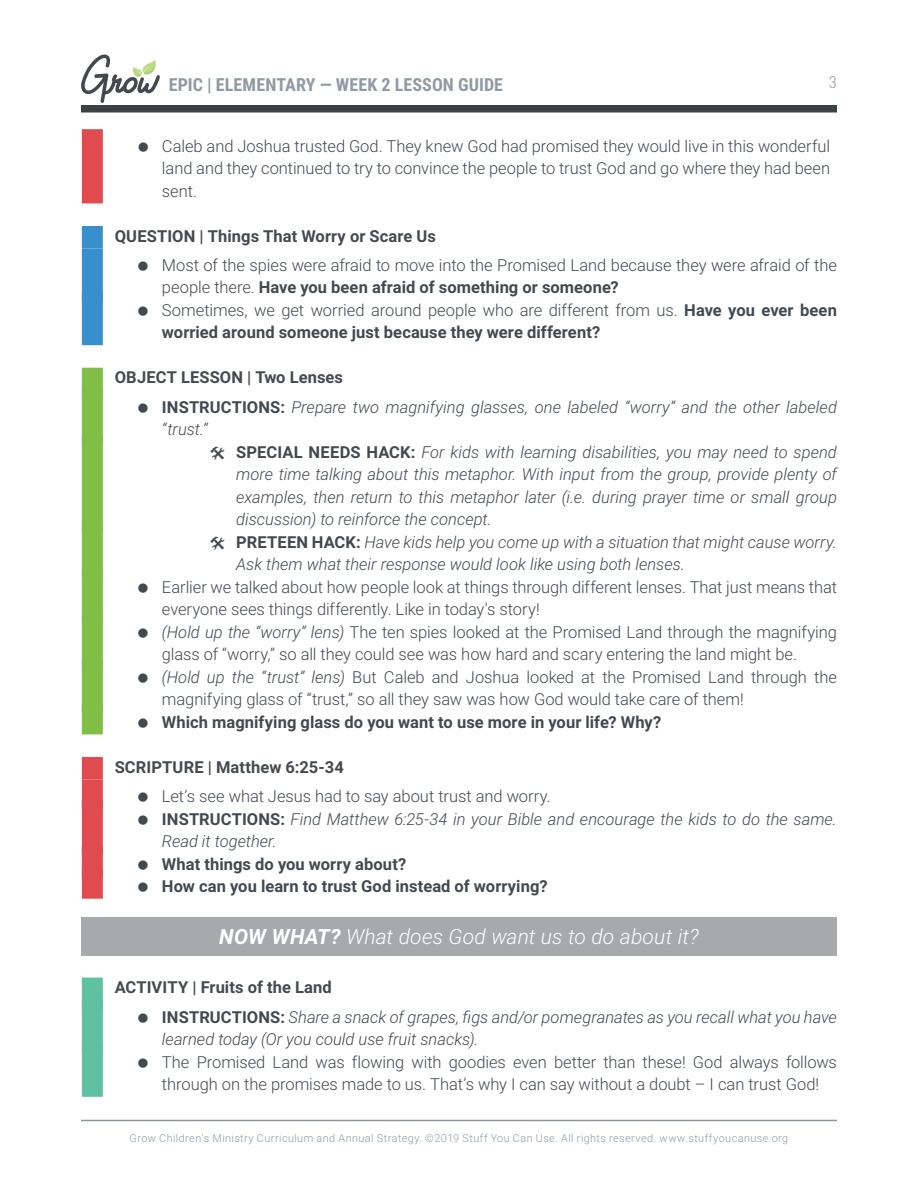
<style>
.page{position:relative;width:918px;height:1188px;background:#fff}
.page>*{position:absolute;margin:0;border:0;box-sizing:border-box;transform-origin:0 0}
.t1{font:italic 300 21px "Roboto";letter-spacing:.005em;color:#fff}
.t2{font:700 18px "Roboto Condensed";letter-spacing:.005em;color:#909aa4}
.t3{font:300 16.5px/22.5px "Roboto";letter-spacing:-.005em;color:#424950}
.t4{font:italic 300 16.5px/22.5px "Roboto";color:#424950}
.t5{font:700 16.5px/22.5px "Roboto";letter-spacing:.005em;color:#424950}
.t6{font:700 16.5px "Roboto";letter-spacing:.005em;color:#454a50}
.t7{font:300 16.5px "Roboto Condensed";color:#909aa4}
.t8{font:300 10.8px "Roboto";letter-spacing:.04em;color:#8e99a5}
.s1{font-weight:700}
.s2{font-weight:700;font-style:normal;color:#454a50}
.s3{font-weight:700;font-style:normal}
.s4{font-style:italic}
.s5{font-style:normal}
</style>
<div class="page">
<div style="left:81px;top:105px;width:756px;height:7px;background:#3c4145"></div>
<svg style="left:81px;top:54px;width:79px;height:49px"></svg>
<hr style="left:81px;top:1120px;width:756px;height:1px;background:#8c949d">
<div style="left:82px;top:129px;width:21px;height:74px;background:#e04b50"></div>
<div style="left:82px;top:226px;width:21px;height:22px;background:#3790cc"></div>
<div style="left:82px;top:248px;width:21px;height:52px;background:#3790cc"></div>
<div style="left:82px;top:293px;width:21px;height:52px;background:#3790cc"></div>
<div style="left:82px;top:368px;width:21px;height:29px;background:#80be46"></div>
<div style="left:82px;top:390px;width:21px;height:52px;background:#80be46"></div>
<div style="left:82px;top:435px;width:21px;height:97px;background:#80be46"></div>
<div style="left:82px;top:525px;width:21px;height:52px;background:#80be46"></div>
<div style="left:82px;top:570px;width:21px;height:52px;background:#80be46"></div>
<div style="left:82px;top:615px;width:21px;height:52px;background:#80be46"></div>
<div style="left:82px;top:660px;width:21px;height:52px;background:#80be46"></div>
<div style="left:82px;top:705px;width:21px;height:29px;background:#80be46"></div>
<div style="left:82px;top:757px;width:21px;height:22px;background:#e04b50"></div>
<div style="left:82px;top:779px;width:21px;height:30px;background:#e04b50"></div>
<div style="left:82px;top:802px;width:21px;height:52px;background:#e04b50"></div>
<div style="left:82px;top:847px;width:21px;height:29px;background:#e04b50"></div>
<div style="left:82px;top:869px;width:21px;height:30px;background:#e04b50"></div>
<div style="left:81px;top:917px;width:756px;height:39px;background:#a7a9ab"></div>
<div style="left:82px;top:978px;width:21px;height:33px;background:#5fc19f"></div>
<div style="left:82px;top:1000px;width:21px;height:52px;background:#5fc19f"></div>
<div style="left:82px;top:1045px;width:21px;height:52px;background:#5fc19f"></div>
<p class="t2" style="left:169px;top:78px;width:336px">EPIC | ELEMENTARY — WEEK 2 LESSON GUIDE</p>
<p class="t7" style="left:829px;top:73px;width:10px">3</p>
<p class="t3" style="left:162px;top:136px;width:670px;text-align:justify">Caleb and Joshua trusted God. They knew God had promised they would live in this wonderful land and they continued to try to convince the people to trust God and go where they had been sent.</p>
<p class="t6" style="left:115px;top:229px;width:323px">QUESTION | Things That Worry or Scare Us</p>
<p class="t3" style="left:162px;top:255px;width:677px">Most of the spies were afraid to move into the Promised Land because they were afraid of the people there. <span class="s1">Have you been afraid of something or someone?<br></span>Sometimes, we get worried around people who are different from us. <span class="s1">Have you ever been worried around someone just because they were different?</span></p>
<p class="t4" style="left:162px;top:364px;width:677px;line-height:29.2px;text-indent:-47px"><span class="s2">OBJECT LESSON | Two Lenses<br></span><span class="s3">INSTRUCTIONS:</span> Prepare two magnifying glasses, one labeled “worry” and the other labeled</p>
<p class="t4" style="left:162px;top:419px;width:47px">“trust.”</p>
<p class="t4" style="left:236px;top:440px;width:602px"><span class="s3">SPECIAL NEEDS HACK:</span> For kids with learning disabilities, you may need to spend more time talking about this metaphor. With input from the group, provide plenty of examples, then return to this metaphor later (i.e. during prayer time or small group discussion) to reinforce the concept.<br><span class="s3">PRETEEN HACK:</span> Have kids help you come up with a situation that might cause worry.<br>Ask them what their response would look like using both lenses.</p>
<p class="t3" style="left:162px;top:577px;width:677px">Earlier we talked about how people look at things through different lenses. That just means that everyone sees things differently. Like in today’s story!<br><span class="s4">(Hold up the “worry” lens)</span> The ten spies looked at the Promised Land through the magnifying glass of “worry,” so all they could see was how hard and scary entering the land might be. <span class="s4">(Hold up the “trust” lens)</span> But Caleb and Joshua looked at the Promised Land through the magnifying glass of “trust,” so all they saw was how God would take care of them!</p>
<p class="t5" style="left:162px;top:710px;width:501px">Which magnifying glass do you want to use more in your life? Why?</p>
<p class="t6" style="left:115px;top:760px;width:231px">SCRIPTURE | Matthew 6:25-34</p>
<p class="t4" style="left:162px;top:786px;width:676px"><span class="s5">Let’s see what Jesus had to say about trust and worry.<br></span><span class="s3">INSTRUCTIONS:</span> Find Matthew 6:25-34 in your Bible and encourage the kids to do the same.<br>Read it together.</p>
<p class="t5" style="left:162px;top:852px;width:387px">What things do you worry about?<br>How can you learn to trust God instead of worrying?</p>
<p class="t1" style="left:219px;top:927px;width:481px"><span class="s1">NOW WHAT?</span> What does God want us to do about it?</p>
<p class="t4" style="left:162px;top:972px;width:676px;line-height:29.2px;text-indent:-47px"><span class="s2">ACTIVITY | Fruits of the Land<br></span><span class="s3">INSTRUCTIONS:</span> Share a snack of grapes, figs and/or pomegranates as you recall what you have</p>
<p class="t4" style="left:162px;top:1029px;width:318px">learned today (Or you could use fruit snacks).</p>
<p class="t3" style="left:162px;top:1052px;width:677px">The Promised Land was flowing with goodies even better than these! God always follows through on the promises made to us. That’s why I can say without a doubt – I can trust God!</p>
<p class="t8" style="left:130px;top:1134px;width:660px">Grow Children's Ministry Curriculum and Annual Strategy. ©2019 Stuff You Can Use. All rights reserved. www.stuffyoucanuse.org</p>
</div>
